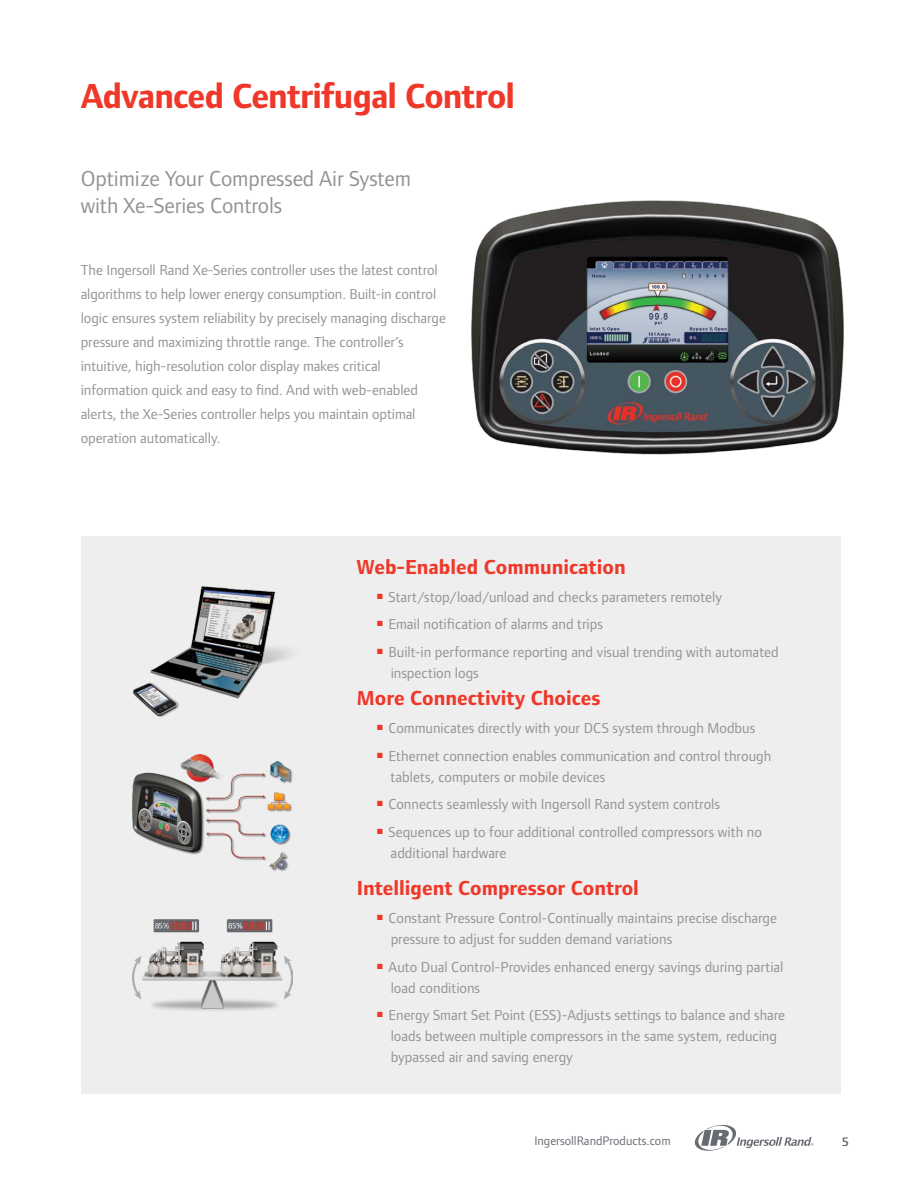
<style>
.page{position:relative;width:918px;height:1188px;background:#fff}
.page>*{position:absolute;margin:0;border:0;box-sizing:border-box;transform-origin:0 0}
.t1{font:700 36px "Foundry Form Sans";letter-spacing:-.025em;color:#ef3829}
.t2{font:22.5px/27px "Foundry Form Sans";letter-spacing:-.005em;color:#919396}
.t3{font:700 21px "Foundry Form Sans";color:#ef3829}
.t4{font:15px/24px "Foundry Form Sans";color:#919396}
.t5{font:12.75px "Foundry Form Sans";color:#696b73}
.t6{font:600 12.75px "Foundry Form Sans";color:#696b73}
</style>
<div class="page">
<svg style="left:694px;top:1125px;width:119px;height:26px"></svg>
<div style="left:81px;top:537px;width:759px;height:557px;background:#eeeeef"></div>
<img style="left:132px;top:586px;width:159px;height:131px">
<img style="left:132px;top:754px;width:161px;height:117px">
<img style="left:132px;top:920px;width:161px;height:91px">
<img style="left:471px;top:200px;width:373px;height:255px">
<h1 class="t1" style="left:81px;top:75px;width:436px">Advanced Centrifugal Control</h1>
<h2 class="t2" style="left:81px;top:165px;width:332px">Optimize Your Compressed Air System with Xe-Series Controls</h2>
<p class="t4" style="left:81px;top:258px;width:367px">The Ingersoll Rand Xe-Series controller uses the latest control algorithms to help lower energy consumption. Built-in control logic ensures system reliability by precisely managing discharge pressure and maximizing throttle range. The controller’s intuitive, high-resolution color display makes critical information quick and easy to find. And with web-enabled alerts, the Xe-Series controller helps you maintain optimal operation automatically.</p>
<h3 class="t3" style="left:357px;top:554px;width:270px">Web-Enabled Communication</h3>
<p class="t4" style="left:377px;top:584px;width:346px"><sup>■</sup> Start/stop/load/unload and checks parameters remotely</p>
<p class="t4" style="left:377px;top:612px;width:227px"><sup>■</sup> Email notification of alarms and trips</p>
<p class="t4" style="left:391px;top:641px;width:390px;line-height:21px;text-indent:-13px"><sup>■</sup> Built-in performance reporting and visual trending with automated inspection logs</p>
<h3 class="t3" style="left:357px;top:686px;width:245px">More Connectivity Choices</h3>
<p class="t4" style="left:377px;top:716px;width:380px"><sup>■</sup> Communicates directly with your DCS system through Modbus</p>
<p class="t4" style="left:391px;top:745px;width:382px;line-height:21px;text-indent:-13px"><sup>■</sup> Ethernet connection enables communication and control through tablets, computers or mobile devices</p>
<p class="t4" style="left:377px;top:792px;width:344px"><sup>■</sup> Connects seamlessly with Ingersoll Rand system controls</p>
<p class="t4" style="left:391px;top:822px;width:373px;line-height:21px;text-indent:-14px"><sup>■</sup> Sequences up to four additional controlled compressors with no additional hardware</p>
<h3 class="t3" style="left:357px;top:876px;width:284px">Intelligent Compressor Control</h3>
<p class="t4" style="left:391px;top:907px;width:388px;line-height:21px;text-indent:-13px"><sup>■</sup> Constant Pressure Control-Continually maintains precise discharge pressure to adjust for sudden demand variations</p>
<p class="t4" style="left:391px;top:956px;width:394px;line-height:21px;text-indent:-13px"><sup>■</sup> Auto Dual Control-Provides enhanced energy savings during partial load conditions</p>
<p class="t4" style="left:391px;top:1005px;width:396px;line-height:21px;text-indent:-14px"><sup>■</sup> Energy Smart Set Point (ESS)-Adjusts settings to balance and share loads between multiple compressors in the same system, reducing bypassed air and saving energy</p>
<p class="t5" style="left:534px;top:1134px;width:138px">IngersollRandProducts.com</p>
<p class="t6" style="left:842px;top:1135px;width:9px">5</p>
</div>
